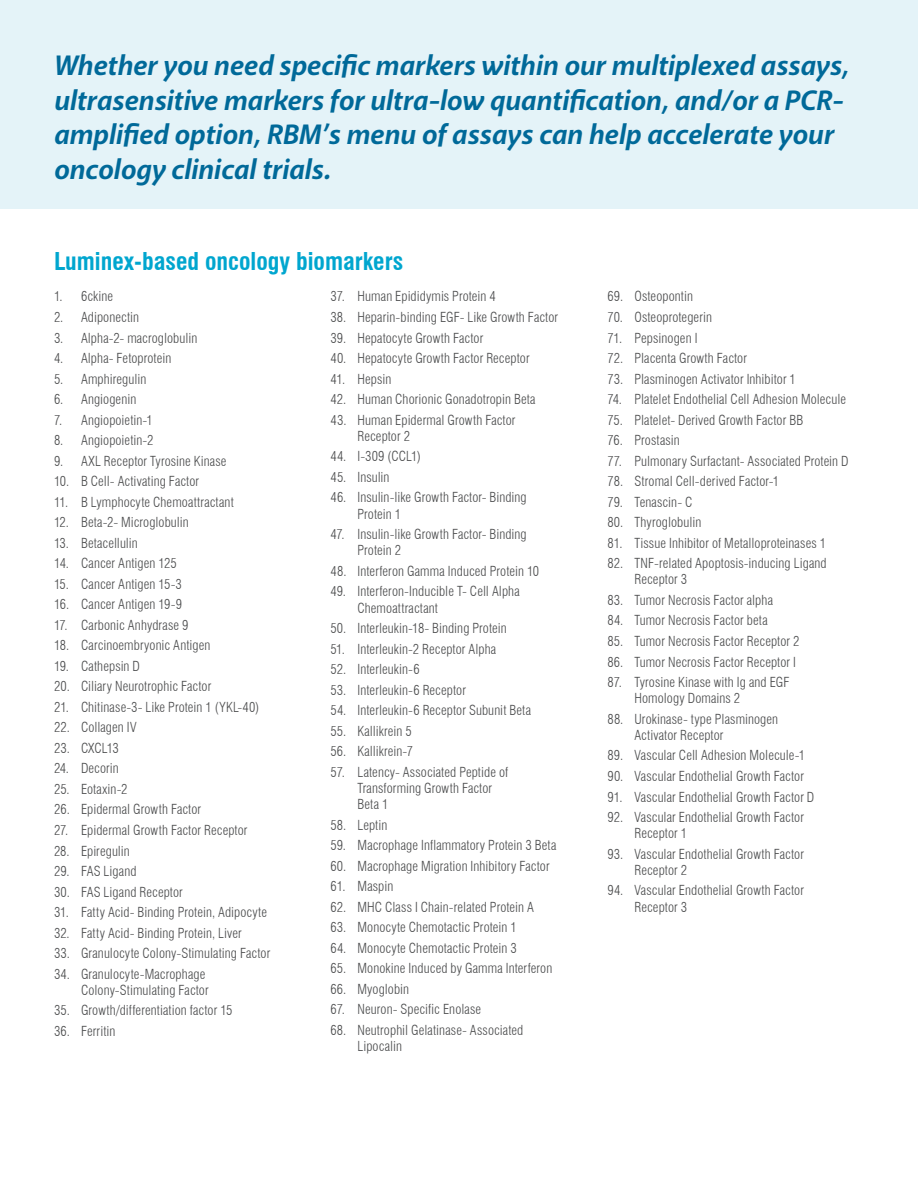
<style>
.page{position:relative;width:918px;height:1188px;background:#fff}
.page>*{position:absolute;margin:0;border:0;box-sizing:border-box;transform-origin:0 0}
.t1{font:italic 700 28.5px/34.5px "Akagi Pro";color:#006999}
.t2{font:700 condensed 24px "Swiss 721 BT";color:#00a6cf}
.t3{font:300 condensed 13.5px/16.2px "Swiss 721 BT";letter-spacing:.005em;color:#4b4c4d}
</style>
<div class="page">
<div style="left:0;top:0;width:918px;height:209px;background:#e4f3f8"></div>
<h1 class="t1" style="left:54px;top:49px;width:797px">Whether you need specific markers within our multiplexed assays, ultrasensitive markers for ultra-low quantification, and/or a PCR&shy;amplified option, RBM’s menu of assays can help accelerate your oncology clinical trials.</h1>
<h2 class="t2" style="left:54px;top:247px;width:351px">Luminex-based oncology biomarkers</h2>
<p class="t3" style="left:54px;top:288px;width:61px">1. 6ckine</p>
<p class="t3" style="left:54px;top:309px;width:87px">2. Adiponectin</p>
<p class="t3" style="left:54px;top:330px;width:145px">3. Alpha-2- macroglobulin</p>
<p class="t3" style="left:54px;top:350px;width:119px">4. Alpha- Fetoprotein</p>
<p class="t3" style="left:54px;top:371px;width:94px">5. Amphiregulin</p>
<p class="t3" style="left:54px;top:391px;width:84px">6. Angiogenin</p>
<p class="t3" style="left:54px;top:412px;width:100px">7. Angiopoietin-1</p>
<p class="t3" style="left:54px;top:432px;width:101px">8. Angiopoietin-2</p>
<p class="t3" style="left:54px;top:453px;width:174px">9. AXL Receptor Tyrosine Kinase</p>
<p class="t3" style="left:54px;top:473px;width:147px">10. B Cell- Activating Factor</p>
<p class="t3" style="left:54px;top:494px;width:181px">11. B Lymphocyte Chemoattractant</p>
<p class="t3" style="left:54px;top:514px;width:136px">12. Beta-2- Microglobulin</p>
<p class="t3" style="left:54px;top:535px;width:85px">13. Betacellulin</p>
<p class="t3" style="left:54px;top:555px;width:124px">14. Cancer Antigen 125</p>
<p class="t3" style="left:54px;top:576px;width:129px">15. Cancer Antigen 15-3</p>
<p class="t3" style="left:54px;top:596px;width:129px">16. Cancer Antigen 19-9</p>
<p class="t3" style="left:54px;top:617px;width:136px">17. Carbonic Anhydrase 9</p>
<p class="t3" style="left:54px;top:637px;width:158px">18. Carcinoembryonic Antigen</p>
<p class="t3" style="left:54px;top:658px;width:88px">19. Cathepsin D</p>
<p class="t3" style="left:54px;top:678px;width:159px">20. Ciliary Neurotrophic Factor</p>
<p class="t3" style="left:54px;top:699px;width:207px">21. Chitinase-3- Like Protein 1 (YKL-40)</p>
<p class="t3" style="left:54px;top:719px;width:84px">22. Collagen IV</p>
<p class="t3" style="left:54px;top:740px;width:66px">23. CXCL13</p>
<p class="t3" style="left:54px;top:760px;width:66px">24. Decorin</p>
<p class="t3" style="left:54px;top:781px;width:75px">25. Eotaxin-2</p>
<p class="t3" style="left:54px;top:801px;width:149px">26. Epidermal Growth Factor</p>
<p class="t3" style="left:54px;top:822px;width:195px">27. Epidermal Growth Factor Receptor</p>
<p class="t3" style="left:54px;top:843px;width:77px">28. Epiregulin</p>
<p class="t3" style="left:54px;top:863px;width:84px">29. FAS Ligand</p>
<p class="t3" style="left:54px;top:884px;width:130px">30. FAS Ligand Receptor</p>
<p class="t3" style="left:54px;top:904px;width:215px">31. Fatty Acid- Binding Protein, Adipocyte</p>
<p class="t3" style="left:54px;top:925px;width:189px">32. Fatty Acid- Binding Protein, Liver</p>
<p class="t3" style="left:54px;top:945px;width:218px">33. Granulocyte Colony-Stimulating Factor</p>
<p class="t3" style="left:54px;top:966px;width:156px;text-align:right">34. Granulocyte-Macrophage<br>Colony-Stimulating Factor</p>
<p class="t3" style="left:54px;top:1002px;width:180px">35. Growth/differentiation factor 15</p>
<p class="t3" style="left:54px;top:1023px;width:63px">36. Ferritin</p>
<p class="t3" style="left:330px;top:288px;width:167px">37. Human Epididymis Protein 4</p>
<p class="t3" style="left:330px;top:309px;width:229px">38. Heparin-binding EGF- Like Growth Factor</p>
<p class="t3" style="left:330px;top:330px;width:154px">39. Hepatocyte Growth Factor</p>
<p class="t3" style="left:330px;top:350px;width:201px">40. Hepatocyte Growth Factor Receptor</p>
<p class="t3" style="left:330px;top:371px;width:62px">41. Hepsin</p>
<p class="t3" style="left:330px;top:391px;width:207px">42. Human Chorionic Gonadotropin Beta</p>
<p class="t3" style="left:357px;top:412px;width:160px;text-indent:-27px">43. Human Epidermal Growth Factor<br>Receptor 2</p>
<p class="t3" style="left:330px;top:448px;width:92px">44. I-309 (CCL1)</p>
<p class="t3" style="left:330px;top:469px;width:61px">45. Insulin</p>
<p class="t3" style="left:357px;top:489px;width:171px;text-indent:-27px">46. Insulin-like Growth Factor- Binding<br>Protein 1</p>
<p class="t3" style="left:357px;top:526px;width:171px;text-indent:-27px">47. Insulin-like Growth Factor- Binding<br>Protein 2</p>
<p class="t3" style="left:330px;top:563px;width:210px">48. Interferon Gamma Induced Protein 10</p>
<p class="t3" style="left:357px;top:583px;width:164px;text-indent:-27px">49. Interferon-Inducible T- Cell Alpha<br>Chemoattractant</p>
<p class="t3" style="left:330px;top:620px;width:178px">50. Interleukin-18- Binding Protein</p>
<p class="t3" style="left:330px;top:641px;width:167px">51. Interleukin-2 Receptor Alpha</p>
<p class="t3" style="left:330px;top:661px;width:91px">52. Interleukin-6</p>
<p class="t3" style="left:330px;top:682px;width:137px">53. Interleukin-6 Receptor</p>
<p class="t3" style="left:330px;top:702px;width:202px">54. Interleukin-6 Receptor Subunit Beta</p>
<p class="t3" style="left:330px;top:723px;width:83px">55. Kallikrein 5</p>
<p class="t3" style="left:330px;top:743px;width:84px">56. Kallikrein-7</p>
<p class="t3" style="left:357px;top:764px;width:152px;text-indent:-27px">57. Latency- Associated Peptide of<br>Transforming Growth Factor<br>Beta 1</p>
<p class="t3" style="left:330px;top:817px;width:58px">58. Leptin</p>
<p class="t3" style="left:330px;top:837px;width:227px">59. Macrophage Inflammatory Protein 3 Beta</p>
<p class="t3" style="left:330px;top:858px;width:221px">60. Macrophage Migration Inhibitory Factor</p>
<p class="t3" style="left:330px;top:878px;width:64px">61. Maspin</p>
<p class="t3" style="left:330px;top:899px;width:205px">62. MHC Class I Chain-related Protein A</p>
<p class="t3" style="left:330px;top:919px;width:188px">63. Monocyte Chemotactic Protein 1</p>
<p class="t3" style="left:330px;top:940px;width:188px">64. Monocyte Chemotactic Protein 3</p>
<p class="t3" style="left:330px;top:960px;width:223px">65. Monokine Induced by Gamma Interferon</p>
<p class="t3" style="left:330px;top:981px;width:80px">66. Myoglobin</p>
<p class="t3" style="left:330px;top:1001px;width:152px">67. Neuron- Specific Enolase</p>
<p class="t3" style="left:357px;top:1022px;width:167px;text-indent:-27px">68. Neutrophil Gelatinase- Associated<br>Lipocalin</p>
<p class="t3" style="left:608px;top:288px;width:87px">69. Osteopontin</p>
<p class="t3" style="left:608px;top:309px;width:106px">70. Osteoprotegerin</p>
<p class="t3" style="left:608px;top:330px;width:91px">71. Pepsinogen I</p>
<p class="t3" style="left:608px;top:350px;width:141px">72. Placenta Growth Factor</p>
<p class="t3" style="left:608px;top:371px;width:190px">73. Plasminogen Activator Inhibitor 1</p>
<p class="t3" style="left:608px;top:391px;width:240px">74. Platelet Endothelial Cell Adhesion Molecule</p>
<p class="t3" style="left:608px;top:412px;width:197px">75. Platelet- Derived Growth Factor BB</p>
<p class="t3" style="left:608px;top:432px;width:74px">76. Prostasin</p>
<p class="t3" style="left:608px;top:453px;width:243px">77. Pulmonary Surfactant- Associated Protein D</p>
<p class="t3" style="left:608px;top:473px;width:173px">78. Stromal Cell-derived Factor-1</p>
<p class="t3" style="left:608px;top:494px;width:86px">79. Tenascin- C</p>
<p class="t3" style="left:608px;top:514px;width:95px">80. Thyroglobulin</p>
<p class="t3" style="left:608px;top:535px;width:220px">81. Tissue Inhibitor of Metalloproteinases 1</p>
<p class="t3" style="left:634px;top:555px;width:194px;text-indent:-27px">82. TNF-related Apoptosis-inducing Ligand<br>Receptor 3</p>
<p class="t3" style="left:608px;top:592px;width:167px">83. Tumor Necrosis Factor alpha</p>
<p class="t3" style="left:608px;top:612px;width:162px">84. Tumor Necrosis Factor beta</p>
<p class="t3" style="left:608px;top:633px;width:194px">85. Tumor Necrosis Factor Receptor 2</p>
<p class="t3" style="left:608px;top:654px;width:190px">86. Tumor Necrosis Factor Receptor I</p>
<p class="t3" style="left:634px;top:674px;width:156px;text-indent:-27px">87. Tyrosine Kinase with Ig and EGF<br>Homology Domains 2</p>
<p class="t3" style="left:634px;top:711px;width:145px;text-indent:-27px">88. Urokinase- type Plasminogen<br>Activator Receptor</p>
<p class="t3" style="left:608px;top:747px;width:199px">89. Vascular Cell Adhesion Molecule-1</p>
<p class="t3" style="left:608px;top:768px;width:198px">90. Vascular Endothelial Growth Factor</p>
<p class="t3" style="left:608px;top:789px;width:208px">91. Vascular Endothelial Growth Factor D</p>
<p class="t3" style="left:634px;top:809px;width:171px;text-indent:-27px">92. Vascular Endothelial Growth Factor<br>Receptor 1</p>
<p class="t3" style="left:634px;top:846px;width:171px;text-indent:-27px">93. Vascular Endothelial Growth Factor<br>Receptor 2</p>
<p class="t3" style="left:634px;top:882px;width:171px;text-indent:-27px">94. Vascular Endothelial Growth Factor<br>Receptor 3</p>
</div>
